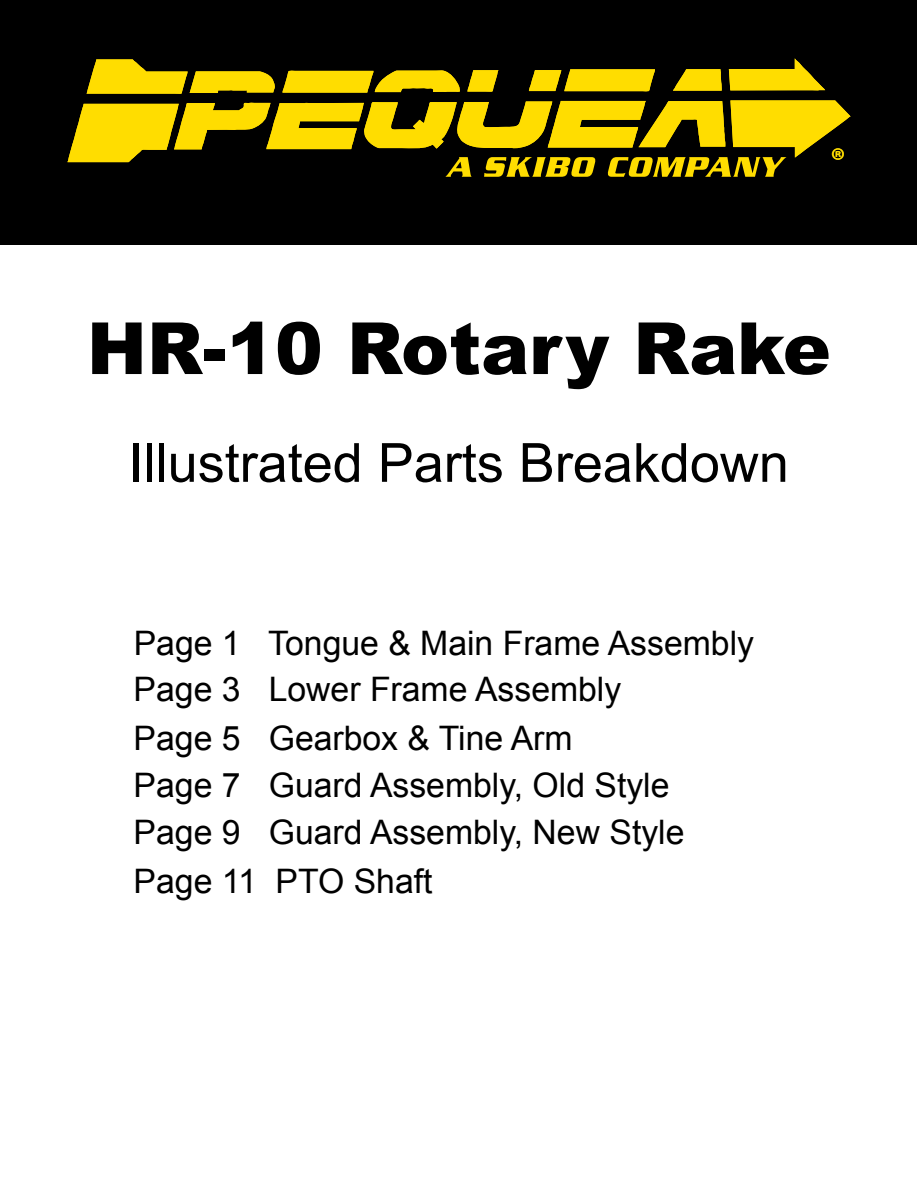
<style>
.page{position:relative;width:918px;height:1188px;background:#fff}
.page>*{position:absolute;margin:0;border:0;box-sizing:border-box;transform-origin:0 0}
.t1{font:900 72px "Arial";color:#000}
.t2{font:54px "Arial";color:#000}
.t3{font:34.65px "Myriad Pro";color:#fd0}
.t4{font:33.75px/47.5px "Arial";color:#000}
</style>
<div class="page">
<div style="left:1px;top:1px;width:916px;height:244px;background:#000"></div>
<svg style="left:68px;top:59px;width:782px;height:103px;fill:#fedc00"></svg>
<svg style="left:445px;top:157px;width:27px;height:20px"></svg>
<svg style="left:484px;top:157px;width:112px;height:20px"></svg>
<svg style="left:607px;top:157px;width:180px;height:20px"></svg>
<p class="t3" style="left:831px;top:139px;width:16px">®</p>
<h1 class="t1" style="left:87px;top:296px;width:745px">HR-10 Rotary Rake</h1>
<h2 class="t2" style="left:129px;top:427px;width:662px">Illustrated Parts Breakdown</h2>
<p class="t4" style="left:134px;top:619px;width:622px">Page 1 Tongue &amp; Main Frame Assembly<br>Page 3 Lower Frame Assembly<br>Page 5 Gearbox &amp; Tine Arm<br>Page 7 Guard Assembly, Old Style<br>Page 9 Guard Assembly, New Style<br>Page 11 PTO Shaft</p>
</div>
